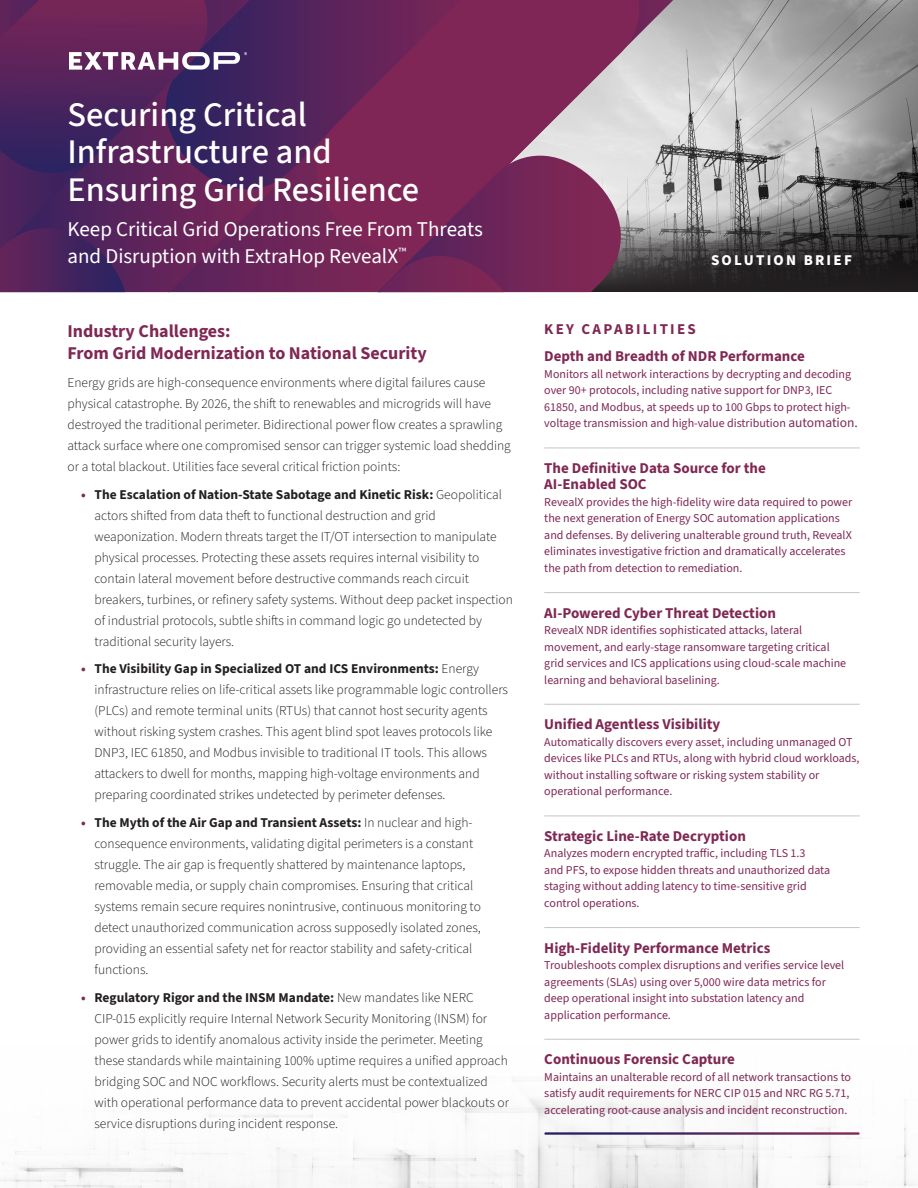
<style>
.page{position:relative;width:918px;height:1188px;background:#fff}
.page>*{position:absolute;margin:0;border:0;box-sizing:border-box;transform-origin:0 0}
.t1{font:500 34.5px/37.5px "Source Sans 3";color:#fff}
.t2{font:21px/27px "Source Sans 3";color:#fff}
.H2_Section_Title{font:700 18px/22.5px "Source Sans 3";color:#7f2854}
.Side_bar_bullets{font:700 15px/16.5px "Source Sans 3";color:#7f2854}
.Side_bar_bullets-2{font:700 15px "Source Sans 3";letter-spacing:.15em;color:#7f2854}
.t3{font:800 15px "Source Sans 3";letter-spacing:.15em;color:#fff}
.body_copy{font:300 13.5px/21px "Source Sans 3";color:#231f20}
.Side_bar_bullets-3{font:12px/16.5px "Source Sans 3";color:#7f2854}
.s1{font-weight:700;color:#7f2854}
.s2{font-weight:700}
.s3{font-size:13.5px}
</style>
<div class="page">
<img style="left:0;top:1077px;width:917px;height:111px">
<hr style="left:544px;top:448px;width:316px;height:1px;background:#c4c5c6">
<hr style="left:544px;top:592px;width:316px;height:1px;background:#c4c5c6">
<hr style="left:544px;top:704px;width:316px;height:1px;background:#c4c5c6">
<hr style="left:544px;top:816px;width:316px;height:1px;background:#c4c5c6">
<hr style="left:544px;top:927px;width:316px;height:1px;background:#c4c5c6">
<hr style="left:544px;top:1039px;width:316px;height:1px;background:#c4c5c6">
<hr style="left:544px;top:1134px;width:316px;height:1px;background:#c4c5c6">
<hr style="left:545px;top:1132px;width:314px;height:3px;background:#fff">
<img style="left:640px;top:0;width:278px;height:208px">
<svg style="left:621px;top:208px;width:297px;height:84px;background:#4d4b4b"></svg>
<svg style="left:640px;top:0;width:33px;height:173px;background:#c8c1c6"></svg>
<div style="left:250px;top:190px;width:101px;height:102px;background:#6d2558"></div>
<svg style="left:250px;top:0;width:66px;height:190px;background:#4c235c"></svg>
<svg style="left:316px;top:0;width:324px;height:251px;background:#88416b"></svg>
<svg style="left:378px;top:156px;width:243px;height:136px;background:#7b2f5d"></svg>
<svg style="left:0;top:0;width:250px;height:292px;background:#56285f"></svg>
<svg style="left:706px;top:249px;width:151px;height:22px;background:#2a2728"></svg>
<p class="t1" style="left:68px;top:95px;width:353px">Securing Critical<br>Infrastructure and<br>Ensuring Grid Resilience</p>
<p class="t2" style="left:68px;top:216px;width:417px">Keep Critical Grid Operations Free From Threats and Disruption with ExtraHop RevealX<sup>™</sup></p>
<p class="H2_Section_Title" style="left:68px;top:319px;width:361px">Industry Challenges:<br>From Grid Modernization to National Security</p>
<p class="body_copy" style="left:68px;top:372px;width:445px">Energy grids are high-consequence environments where digital failures cause physical catastrophe. By 2026, the shift to renewables and microgrids will have destroyed the traditional perimeter. Bidirectional power flow creates a sprawling attack surface where one compromised sensor can trigger systemic load shedding or a total blackout. Utilities face several critical friction points:</p>
<p class="body_copy" style="left:94px;top:484px;width:420px;text-indent:-14px"><span class="s1">•</span> <span class="s2">The Escalation of Nation-State Sabotage and Kinetic Risk:</span> Geopolitical actors shifted from data theft to functional destruction and grid weaponization. Modern threats target the IT/OT intersection to manipulate physical processes. Protecting these assets requires internal visibility to contain lateral movement before destructive commands reach circuit breakers, turbines, or refinery safety systems. Without deep packet inspection of industrial protocols, subtle shifts in command logic go undetected by traditional security layers.</p>
<p class="body_copy" style="left:94px;top:658px;width:415px;text-indent:-14px"><span class="s1">•</span> <span class="s2">The Visibility Gap in Specialized OT and ICS Environments:</span> Energy infrastructure relies on life-critical assets like programmable logic controllers (PLCs) and remote terminal units (RTUs) that cannot host security agents without risking system crashes. This agent blind spot leaves protocols like DNP3, IEC 61850, and Modbus invisible to traditional IT tools. This allows attackers to dwell for months, mapping high-voltage environments and preparing coordinated strikes undetected by perimeter defenses.</p>
<p class="body_copy" style="left:94px;top:812px;width:388px;text-indent:-14px"><span class="s1">•</span> <span class="s2">The Myth of the Air Gap and Transient Assets:</span> In nuclear and high&shy;consequence environments, validating digital perimeters is a constant struggle. The air gap is frequently shattered by maintenance laptops, removable media, or supply chain compromises. Ensuring that critical systems remain secure requires nonintrusive, continuous monitoring to detect unauthorized communication across supposedly isolated zones, providing an essential safety net for reactor stability and safety-critical functions.</p>
<p class="body_copy" style="left:94px;top:987px;width:416px;text-indent:-14px"><span class="s1">•</span> <span class="s2">Regulatory Rigor and the INSM Mandate:</span> New mandates like NERC CIP-015 explicitly require Internal Network Security Monitoring (INSM) for power grids to identify anomalous activity inside the perimeter. Meeting these standards while maintaining 100% uptime requires a unified approach bridging SOC and NOC workflows. Security alerts must be contextualized with operational performance data to prevent accidental power blackouts or service disruptions during incident response.</p>
<p class="t3" style="left:711px;top:250px;width:142px">SOLUTION BRIEF</p>
<p class="Side_bar_bullets-2" style="left:544px;top:319px;width:153px">KEY CAPABILITIES</p>
<p class="Side_bar_bullets" style="left:544px;top:348px;width:262px">Depth and Breadth of NDR Performance</p>
<p class="Side_bar_bullets-3" style="left:544px;top:366px;width:315px">Monitors all network interactions by decrypting and decoding over 90+ protocols, including native support for DNP3, IEC 61850, and Modbus, at speeds up to 100 Gbps to protect high&shy;voltage transmission and high-value distribution <span class="s3">automation.</span></p>
<p class="Side_bar_bullets" style="left:544px;top:460px;width:223px">The Definitive Data Source for the<br>AI-Enabled SOC</p>
<p class="Side_bar_bullets-3" style="left:544px;top:494px;width:309px">RevealX provides the high-fidelity wire data required to power the next generation of Energy SOC automation applications and defenses. By delivering unalterable ground truth, RevealX eliminates investigative friction and dramatically accelerates the path from detection to remediation.</p>
<p class="Side_bar_bullets" style="left:544px;top:604px;width:233px">AI-Powered Cyber Threat Detection</p>
<p class="Side_bar_bullets-3" style="left:544px;top:622px;width:303px">RevealX NDR identifies sophisticated attacks, lateral movement, and early-stage ransomware targeting critical grid services and ICS applications using cloud-scale machine learning and behavioral baselining.</p>
<p class="Side_bar_bullets" style="left:544px;top:716px;width:178px">Unified Agentless Visibility</p>
<p class="Side_bar_bullets-3" style="left:544px;top:734px;width:317px">Automatically discovers every asset, including unmanaged OT devices like PLCs and RTUs, along with hybrid cloud workloads, without installing software or risking system stability or operational performance.</p>
<p class="Side_bar_bullets" style="left:544px;top:828px;width:203px">Strategic Line-Rate Decryption</p>
<p class="Side_bar_bullets-3" style="left:544px;top:845px;width:287px">Analyzes modern encrypted traffic, including TLS 1.3<br>and PFS, to expose hidden threats and unauthorized data staging without adding latency to time-sensitive grid control operations.</p>
<p class="Side_bar_bullets" style="left:544px;top:939px;width:228px">High-Fidelity Performance Metrics</p>
<p class="Side_bar_bullets-3" style="left:544px;top:957px;width:301px">Troubleshoots complex disruptions and verifies service level agreements (SLAs) using over 5,000 wire data metrics for deep operational insight into substation latency and application performance.</p>
<p class="Side_bar_bullets" style="left:544px;top:1051px;width:192px">Continuous Forensic Capture</p>
<p class="Side_bar_bullets-3" style="left:544px;top:1069px;width:308px">Maintains an unalterable record of all network transactions to satisfy audit requirements for NERC CIP 015 and NRC RG 5.71, accelerating root-cause analysis and incident reconstruction.</p>
</div>
